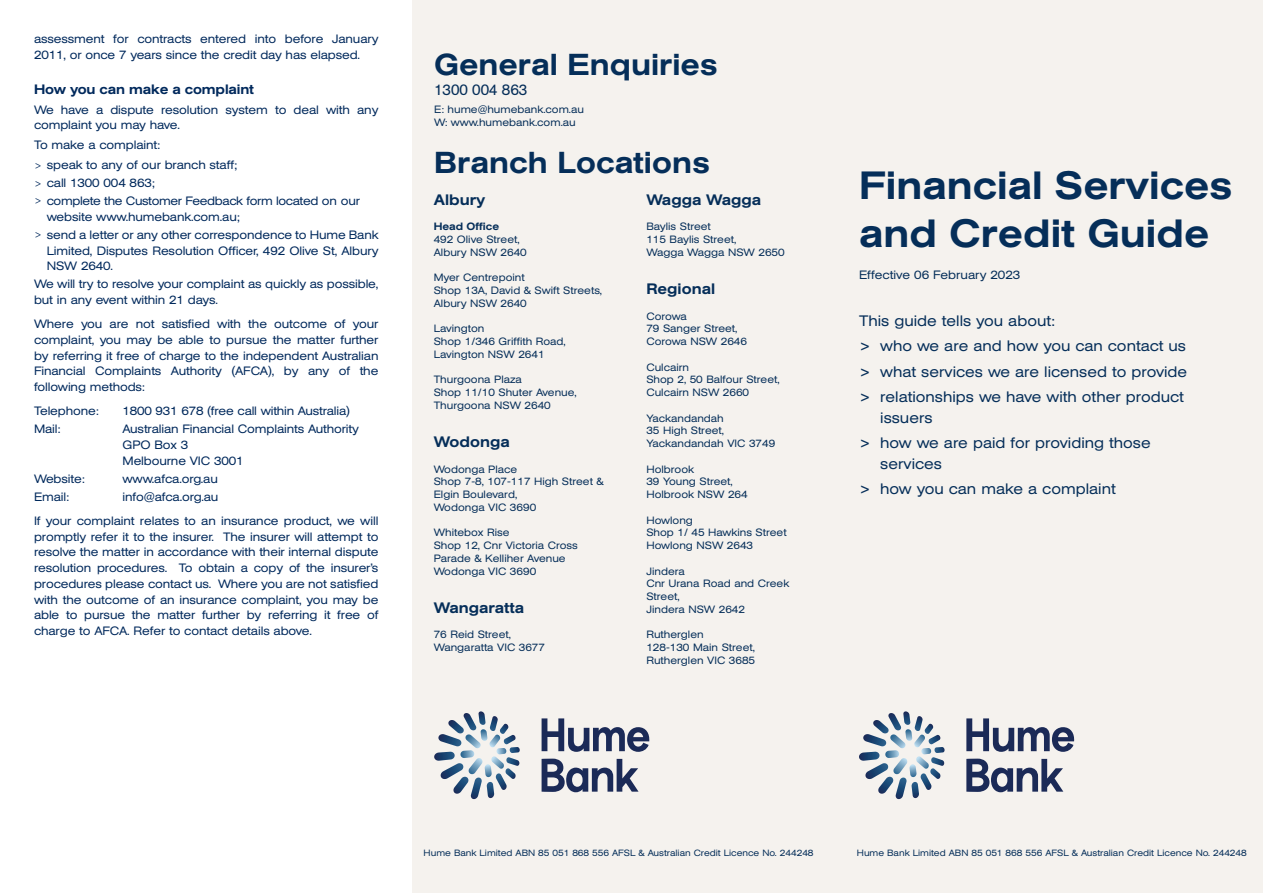
<style>
.page{position:relative;width:1263px;height:893px;background:#fff}
.page>*{position:absolute;margin:0;border:0;box-sizing:border-box;transform-origin:0 0}
.t1{font:500 expanded 39px/48px "AG Book Pro";color:#052e59}
.t2{font:500 expanded 30px "AG Book Pro";color:#052e59}
.t3{font:expanded 15px/21px "AG Book Pro";color:#052e59}
.Main_body_copy{font:500 expanded 15px "AG Book Pro";color:#052e59}
.Contact_details_copy{font:15px "AG Book Pro";color:#052e59}
.Heading_2__9pt{font:500 expanded 13.5px "AG Book Pro";letter-spacing:-.01em;color:#00295c}
.Paragraph_9pt{font:expanded 12px/15.8px "AG Book Pro";letter-spacing:-.01em;color:#00295c}
.Bullet{font:expanded 12px/15.8px "AG Book Pro";letter-spacing:-.01em;color:#00295c;text-align:justify}
.Bullet-2{font:expanded 12px/15.8px "AG Book Pro";letter-spacing:-.03em;color:#00295c}
.t4{font:expanded 12px "AG Book Pro";color:#052e59}
.Contact_details_copy-2{font:expanded 10.5px/12.8px "AG Book Pro";color:#052e59}
.t5{font:expanded 9px "AG Book Pro";color:#052e59}
.s1{font-weight:300;font-stretch:normal;font-size:10.5px}
.s2{font-weight:500}
</style>
<div class="page">
<div style="left:838px;top:0;width:425px;height:893px;background:#f5f2ee"></div>
<div style="left:412px;top:0;width:432px;height:893px;background:#f5f2ee"></div>
<svg style="left:966px;top:718px;width:108px;height:34px"></svg>
<svg style="left:966px;top:759px;width:97px;height:33px"></svg>
<svg style="left:859px;top:711px;width:85px;height:88px"></svg>
<svg style="left:542px;top:718px;width:107px;height:34px"></svg>
<svg style="left:542px;top:759px;width:96px;height:33px"></svg>
<svg style="left:434px;top:711px;width:86px;height:88px"></svg>
<p class="Paragraph_9pt" style="left:34px;top:31px;width:346px">assessment for contracts entered into before January<br>2011, or once 7 years since the credit day has elapsed.</p>
<p class="Heading_2__9pt" style="left:34px;top:80px;width:221px">How you can make a complaint</p>
<p class="Paragraph_9pt" style="left:34px;top:102px;width:346px">We have a dispute resolution system to deal with any complaint you may have.</p>
<p class="Paragraph_9pt" style="left:34px;top:137px;width:128px">To make a complaint:</p>
<p class="Bullet" style="left:34px;top:157px;width:204px"><span class="s1">&gt;</span> speak to any of our branch staff;</p>
<p class="Bullet" style="left:34px;top:175px;width:122px"><span class="s1">&gt;</span> call 1300 004 863;</p>
<p class="Bullet-2" style="left:47px;top:193px;width:315px;text-indent:-13px"><span class="s1">&gt;</span> complete the Customer Feedback form located on our website www.humebank.com.au;</p>
<p class="Bullet" style="left:47px;top:227px;width:333px;text-indent:-13px"><span class="s1">&gt;</span> send a letter or any other correspondence to Hume Bank Limited, Disputes Resolution Officer, 492 Olive St, Albury NSW 2640.</p>
<p class="Paragraph_9pt" style="left:34px;top:276px;width:346px">We will try to resolve your complaint as quickly as possible, but in any event within 21 days.</p>
<p class="Paragraph_9pt" style="left:34px;top:316px;width:346px;text-align:justify">Where you are not satisfied with the outcome of your complaint, you may be able to pursue the matter further by referring it free of charge to the independent Australian Financial Complaints Authority (AFCA), by any of the following methods:</p>
<p class="Bullet" style="left:34px;top:403px;width:66px">Telephone:</p>
<p class="Bullet" style="left:123px;top:403px;width:229px">1800 931 678 (free call within Australia)</p>
<p class="Bullet" style="left:34px;top:421px;width:28px">Mail:</p>
<p class="Bullet" style="left:123px;top:421px;width:238px;text-align:left">Australian Financial Complaints Authority<br>GPO Box 3<br>Melbourne VIC 3001</p>
<p class="Bullet" style="left:34px;top:471px;width:52px">Website:</p>
<p class="Bullet" style="left:123px;top:471px;width:97px">www.afca.org.au</p>
<p class="Bullet" style="left:34px;top:488px;width:37px">Email:</p>
<p class="Bullet" style="left:123px;top:488px;width:97px">info@afca.org.au</p>
<p class="Paragraph_9pt" style="left:34px;top:513px;width:346px;text-align:justify">If your complaint relates to an insurance product, we will promptly refer it to the insurer. The insurer will attempt to resolve the matter in accordance with their internal dispute resolution procedures. To obtain a copy of the insurer’s procedures please contact us. Where you are not satisfied with the outcome of an insurance complaint, you may be able to pursue the matter further by referring it free of charge to AFCA. Refer to contact details above.</p>
<p class="t2" style="left:434px;top:45px;width:285px">General Enquiries</p>
<p class="Contact_details_copy" style="left:434px;top:80px;width:95px">1300 004 863</p>
<p class="Contact_details_copy-2" style="left:434px;top:102px;width:151px">E: hume@humebank.com.au</p>
<p class="Contact_details_copy-2" style="left:434px;top:116px;width:143px">W: www.humebank.com.au</p>
<p class="t2" style="left:434px;top:143px;width:277px">Branch Locations</p>
<p class="Main_body_copy" style="left:434px;top:190px;width:53px">Albury</p>
<p class="Contact_details_copy-2" style="left:434px;top:220px;width:95px"><span class="s2">Head Office<br></span>492 Olive Street,<br>Albury NSW 2640</p>
<p class="Contact_details_copy-2" style="left:434px;top:271px;width:170px">Myer Centrepoint<br>Shop 13A, David &amp; Swift Streets,<br>Albury NSW 2640</p>
<p class="Contact_details_copy-2" style="left:434px;top:322px;width:133px">Lavington<br>Shop 1/346 Griffith Road,<br>Lavington NSW 2641</p>
<p class="Contact_details_copy-2" style="left:434px;top:373px;width:145px">Thurgoona Plaza<br>Shop 11/10 Shuter Avenue,<br>Thurgoona NSW 2640</p>
<p class="Main_body_copy" style="left:434px;top:432px;width:77px">Wodonga</p>
<p class="Contact_details_copy-2" style="left:434px;top:463px;width:171px">Wodonga Place<br>Shop 7-8, 107-117 High Street &amp;<br>Elgin Boulevard,<br>Wodonga VIC 3690</p>
<p class="Contact_details_copy-2" style="left:434px;top:526px;width:146px">Whitebox Rise<br>Shop 12, Cnr Victoria Cross<br>Parade &amp; Kelliher Avenue<br>Wodonga VIC 3690</p>
<p class="Main_body_copy" style="left:434px;top:598px;width:92px">Wangaratta</p>
<p class="Contact_details_copy-2" style="left:434px;top:628px;width:113px">76 Reid Street,<br>Wangaratta VIC 3677</p>
<p class="Main_body_copy" style="left:646px;top:190px;width:116px">Wagga Wagga</p>
<p class="Contact_details_copy-2" style="left:646px;top:220px;width:140px">Baylis Street<br>115 Baylis Street,<br>Wagga Wagga NSW 2650</p>
<p class="Main_body_copy" style="left:646px;top:279px;width:70px">Regional</p>
<p class="Contact_details_copy-2" style="left:646px;top:310px;width:102px">Corowa<br>79 Sanger Street,<br>Corowa NSW 2646</p>
<p class="Contact_details_copy-2" style="left:646px;top:361px;width:135px">Culcairn<br>Shop 2, 50 Balfour Street,<br>Culcairn NSW 2660</p>
<p class="Contact_details_copy-2" style="left:646px;top:412px;width:130px">Yackandandah<br>35 High Street,<br>Yackandandah VIC 3749</p>
<p class="Contact_details_copy-2" style="left:646px;top:463px;width:49px">Holbrook</p>
<p class="Contact_details_copy-2" style="left:646px;top:475px;width:103px">39 Young Street,<br>Holbrook NSW 264</p>
<p class="Contact_details_copy-2" style="left:646px;top:514px;width:142px">Howlong<br>Shop 1/ 45 Hawkins Street<br>Howlong NSW 2643</p>
<p class="Contact_details_copy-2" style="left:646px;top:565px;width:144px">Jindera<br>Cnr Urana Road and Creek<br>Street,<br>Jindera NSW 2642</p>
<p class="Contact_details_copy-2" style="left:646px;top:628px;width:110px">Rutherglen<br>128-130 Main Street,<br>Rutherglen VIC 3685</p>
<p class="t1" style="left:859px;top:162px;width:375px">Financial Services and Credit Guide</p>
<p class="t4" style="left:859px;top:267px;width:163px">Effective 06 February 2023</p>
<p class="t3" style="left:859px;top:310px;width:197px">This guide tells you about:</p>
<p class="t3" style="left:859px;top:335px;width:329px">&gt; who we are and how you can contact us</p>
<p class="t3" style="left:859px;top:361px;width:330px">&gt; what services we are licensed to provide</p>
<p class="t3" style="left:880px;top:386px;width:305px;text-indent:-21px">&gt; relationships we have with other product issuers</p>
<p class="t3" style="left:880px;top:432px;width:272px;text-indent:-21px">&gt; how we are paid for providing those services</p>
<p class="t3" style="left:859px;top:478px;width:258px">&gt; how you can make a complaint</p>
<p class="t5" style="left:424px;top:847px;width:391px">Hume Bank Limited ABN 85 051 868 556 AFSL &amp; Australian Credit Licence No. 244248</p>
<p class="t5" style="left:857px;top:847px;width:391px">Hume Bank Limited ABN 85 051 868 556 AFSL &amp; Australian Credit Licence No. 244248</p>
</div>
